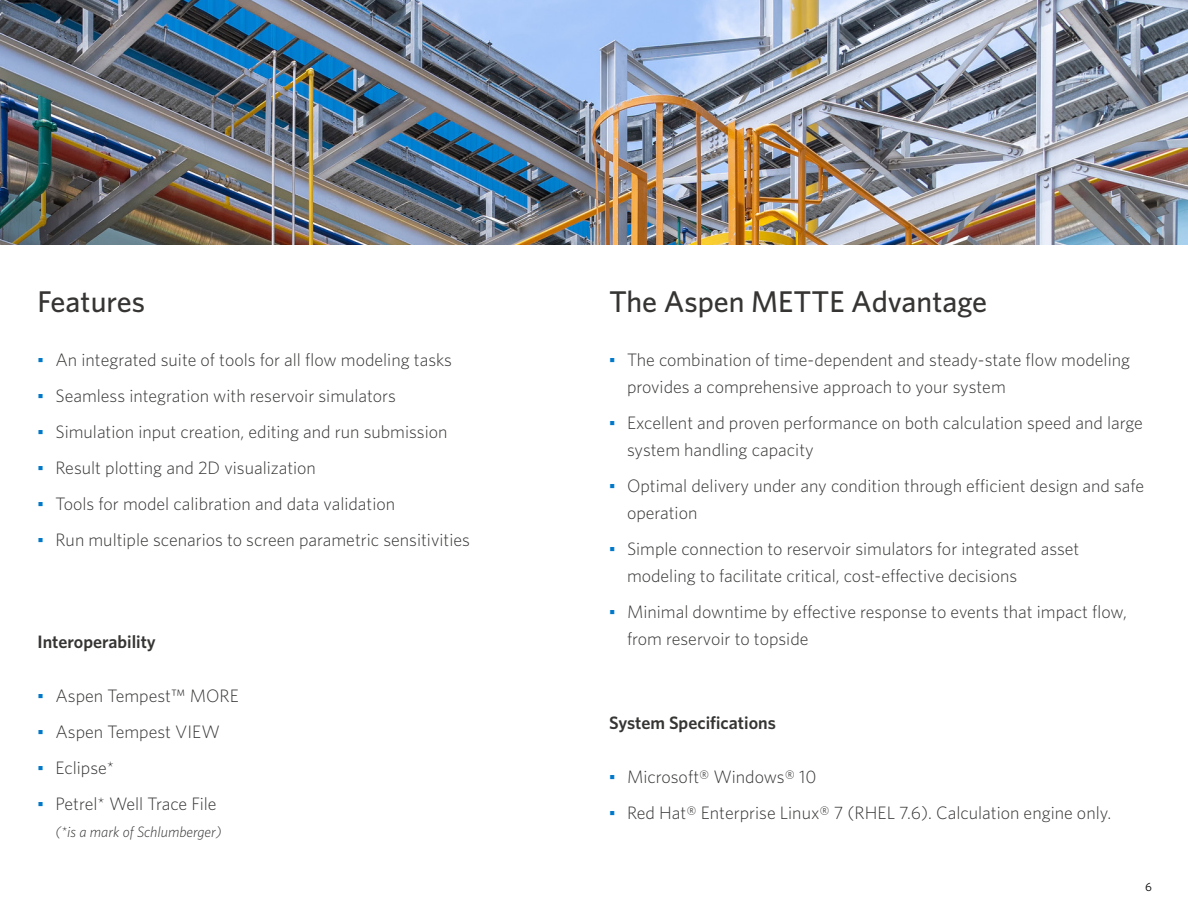
<style>
.page{position:relative;width:1188px;height:918px;background:#fff}
.page>*{position:absolute;margin:0;border:0;box-sizing:border-box;transform-origin:0 0}
.t1{font:500 30px "Whitney";color:#363534}
.t2{font:300 18px/27px "Whitney";color:#363534}
.subhead{font:600 18px "Whitney";color:#363534}
.t3{font:italic 300 15px "Whitney";color:#363534}
.t4{font:12px "Whitney";color:#000}
.s1{font-family:"Arial";font-weight:400;color:#0078c9}
</style>
<div class="page">
<img style="left:0;top:0;width:1188px;height:244px">
<p class="t1" style="left:38px;top:282px;width:109px">Features</p>
<p class="t2" style="left:38px;top:346px;width:416px"><span class="s1">▪</span> An integrated suite of tools for all flow modeling tasks</p>
<p class="t2" style="left:38px;top:382px;width:360px"><span class="s1">▪</span> Seamless integration with reservoir simulators</p>
<p class="t2" style="left:38px;top:418px;width:411px"><span class="s1">▪</span> Simulation input creation, editing and run submission</p>
<p class="t2" style="left:38px;top:454px;width:280px"><span class="s1">▪</span> Result plotting and 2D visualization</p>
<p class="t2" style="left:38px;top:490px;width:359px"><span class="s1">▪</span> Tools for model calibration and data validation</p>
<p class="t2" style="left:38px;top:526px;width:434px"><span class="s1">▪</span> Run multiple scenarios to screen parametric sensitivities</p>
<p class="subhead" style="left:38px;top:630px;width:120px">Interoperability</p>
<p class="t2" style="left:38px;top:682px;width:203px"><span class="s1">▪</span> Aspen Tempest™ MORE</p>
<p class="t2" style="left:38px;top:718px;width:184px"><span class="s1">▪</span> Aspen Tempest VIEW</p>
<p class="t2" style="left:38px;top:754px;width:78px"><span class="s1">▪</span> Eclipse*</p>
<p class="t2" style="left:38px;top:790px;width:181px"><span class="s1">▪</span> Petrel* Well Trace File</p>
<p class="t3" style="left:56px;top:822px;width:168px">(*is a mark of Schlumberger)</p>
<p class="t1" style="left:609px;top:282px;width:380px">The Aspen METTE Advantage</p>
<p class="t2" style="left:627px;top:346px;width:505px;text-indent:-18px"><span class="s1">▪</span> The combination of time-dependent and steady-state flow modeling provides a comprehensive approach to your system</p>
<p class="t2" style="left:627px;top:409px;width:518px;text-indent:-18px"><span class="s1">▪</span> Excellent and proven performance on both calculation speed and large system handling capacity</p>
<p class="t2" style="left:627px;top:472px;width:519px;text-indent:-18px"><span class="s1">▪</span> Optimal delivery under any condition through efficient design and safe operation</p>
<p class="t2" style="left:627px;top:535px;width:454px;text-indent:-18px"><span class="s1">▪</span> Simple connection to reservoir simulators for integrated asset modeling to facilitate critical, cost-effective decisions</p>
<p class="t2" style="left:627px;top:598px;width:501px;text-indent:-18px"><span class="s1">▪</span> Minimal downtime by effective response to events that impact flow, from reservoir to topside</p>
<p class="subhead" style="left:609px;top:711px;width:169px">System Specifications</p>
<p class="t2" style="left:609px;top:763px;width:209px"><span class="s1">▪</span> Microsoft® Windows® 10</p>
<p class="t2" style="left:609px;top:799px;width:504px"><span class="s1">▪</span> Red Hat® Enterprise Linux® 7 (RHEL 7.6). Calculation engine only.</p>
<p class="t4" style="left:1145px;top:879px;width:8px">6</p>
</div>
